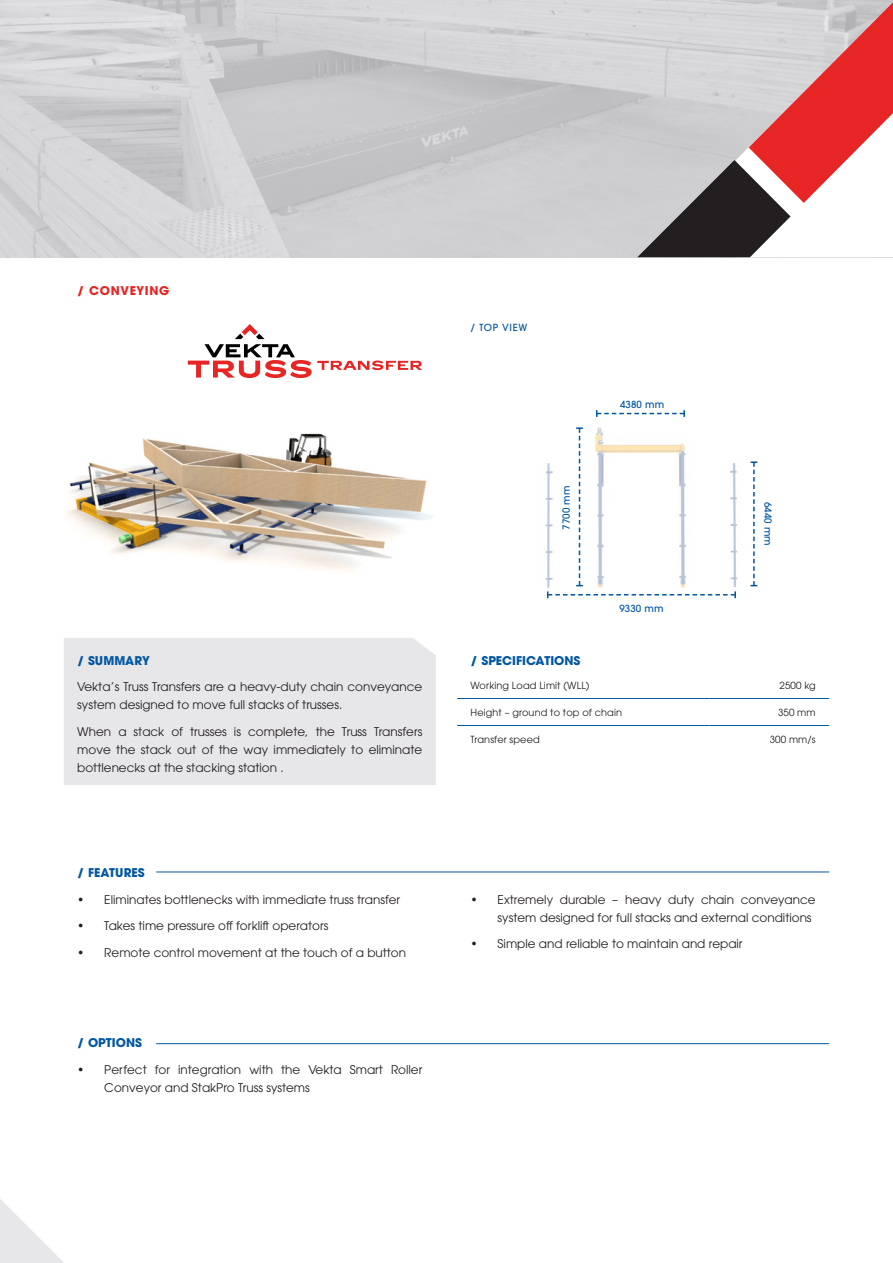
<style>
.page{position:relative;width:893px;height:1263px;background:#fff}
.page>*{position:absolute;margin:0;border:0;box-sizing:border-box;transform-origin:0 0}
.t1{font:12px/18px "ITC Avant Garde Pro";color:#231f20}
.t2{font:700 12px "ITC Avant Garde Pro";color:#0157a2}
.t3{font:700 12px "ITC Avant Garde Pro";letter-spacing:.05em;color:#e62524}
.Fractions{font:9.75px "ITC Avant Garde Pro";letter-spacing:.01em;color:#231f20}
.Fractions-2{font:500 9.75px "ITC Avant Garde Pro";letter-spacing:.01em;color:#0157a2}
</style>
<div class="page">
<svg style="left:0;top:1199px;width:64px;height:64px"></svg>
<img style="left:66px;top:433px;width:367px;height:138px">
<svg style="left:188px;top:324px;width:234px;height:54px"></svg>
<div style="left:64px;top:638px;width:372px;height:147px;background:#e7e6e9"></div>
<hr style="left:156px;top:1043px;width:673px;height:1px;background:#0157a2">
<hr style="left:156px;top:871px;width:673px;height:1px;background:#0157a2">
<img style="left:0;top:0;width:893px;height:257px">
<svg style="left:750px;top:461px;width:7px;height:125px"></svg>
<svg style="left:596px;top:410px;width:89px;height:7px"></svg>
<svg style="left:547px;top:427px;width:189px;height:171px"></svg>
<hr style="left:457px;top:698px;width:252px;height:1px;background:#0157a2">
<hr style="left:709px;top:698px;width:120px;height:1px;background:#0157a2">
<hr style="left:457px;top:725px;width:252px;height:1px;background:#0157a2">
<hr style="left:709px;top:725px;width:120px;height:1px;background:#0157a2">
<svg style="left:637px;top:2px;width:256px;height:255px"></svg>
<p class="t3" style="left:77px;top:283px;width:94px">/ CONVEYING</p>
<p class="t2" style="left:77px;top:652px;width:74px">/ SUMMARY</p>
<p class="t1" style="left:77px;top:678px;width:347px">Vekta’s Truss Transfers are a heavy-duty chain conveyance system designed to move full stacks of trusses.</p>
<p class="t1" style="left:77px;top:722px;width:347px;text-align:justify">When a stack of trusses is complete, the Truss Transfers move the stack out of the way immediately to eliminate bottlenecks at the stacking station .</p>
<p class="t2" style="left:77px;top:865px;width:69px">/ FEATURES</p>
<p class="t1" style="left:77px;top:890px;width:324px">• Eliminates bottlenecks with immediate truss transfer</p>
<p class="t1" style="left:77px;top:917px;width:253px">• Takes time pressure off forklift operators</p>
<p class="t1" style="left:77px;top:943px;width:330px">• Remote control movement at the touch of a button</p>
<p class="t2" style="left:77px;top:1035px;width:66px">/ OPTIONS</p>
<p class="t1" style="left:104px;top:1060px;width:320px;text-indent:-27px">• Perfect for integration with the Vekta Smart Roller<br>Conveyor and StakPro Truss systems</p>
<p class="Fractions-2" style="left:471px;top:321px;width:58px">/ TOP VIEW</p>
<p class="Fractions-2" style="left:560px;top:530px;width:46px;rotate:-90deg">7700 mm</p>
<p class="Fractions-2" style="left:620px;top:398px;width:46px">4380 mm</p>
<p class="Fractions-2" style="left:619px;top:603px;width:46px">9330 mm</p>
<p class="Fractions-2" style="left:774px;top:502px;width:46px;rotate:90deg">6440 mm</p>
<p class="t2" style="left:471px;top:652px;width:111px">/ SPECIFICATIONS</p>
<p class="Fractions" style="left:471px;top:679px;width:120px">Working Load Limit (WLL)</p>
<p class="Fractions" style="left:779px;top:679px;width:38px">2500 kg</p>
<p class="Fractions" style="left:471px;top:706px;width:153px">Height – ground to top of chain</p>
<p class="Fractions" style="left:778px;top:706px;width:39px">350 mm</p>
<p class="Fractions" style="left:471px;top:733px;width:71px">Transfer speed</p>
<p class="Fractions" style="left:770px;top:733px;width:47px">300 mm/s</p>
<p class="t1" style="left:498px;top:890px;width:320px;text-indent:-27px">• Extremely durable – heavy duty chain conveyance system designed for full stacks and external conditions</p>
<p class="t1" style="left:471px;top:935px;width:273px">• Simple and reliable to maintain and repair</p>
</div>
